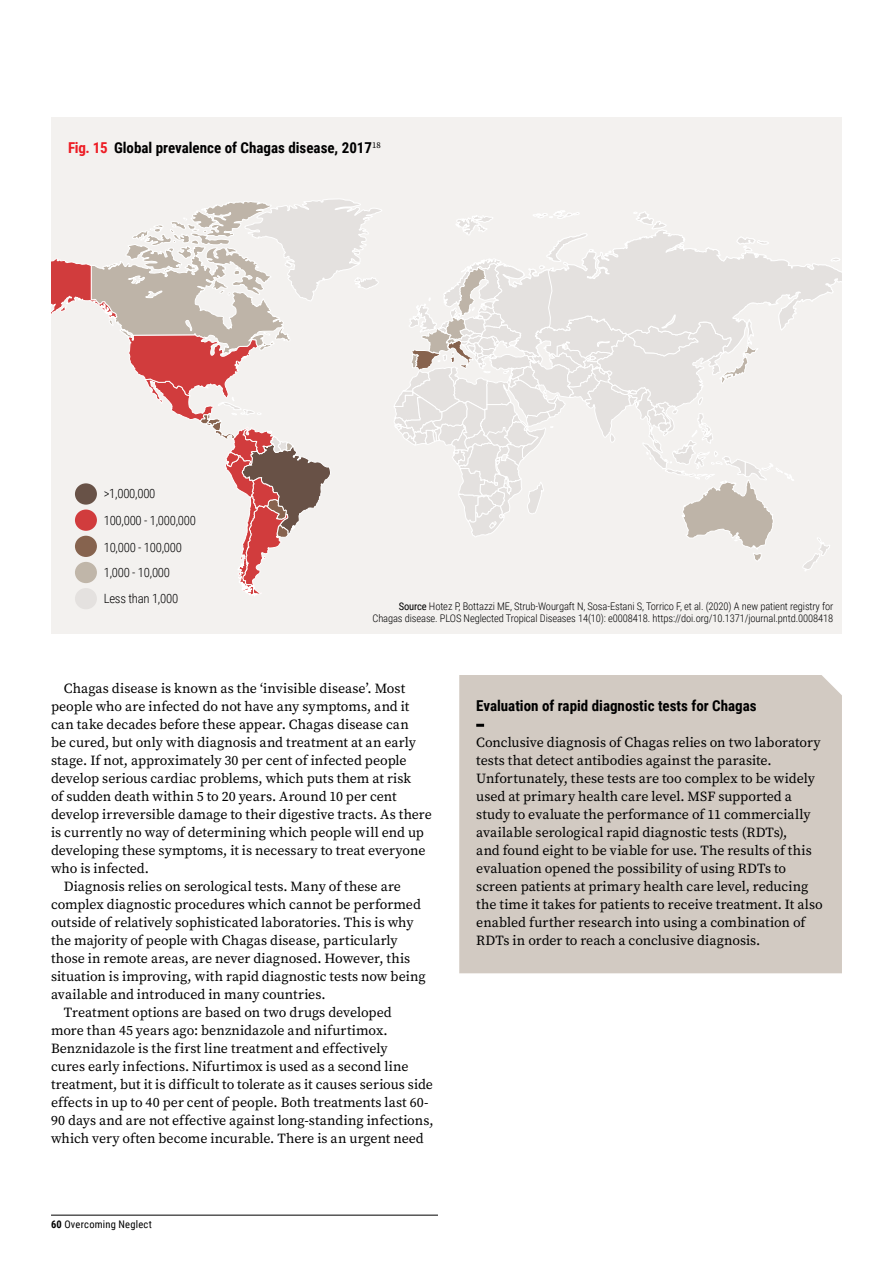
<style>
.page{position:relative;width:893px;height:1263px;background:#fff}
.page>*{position:absolute;margin:0;border:0;box-sizing:border-box;transform-origin:0 0}
.t1{font:700 15px "Roboto Condensed";color:#000}
.t2{font:13.95px/18px "Source Serif Pro";color:#000}
.t3{font:300 12.75px/26px "Roboto Condensed";letter-spacing:-.02em;color:#000}
.t4{font:300 10.5px/12px "Roboto Condensed";letter-spacing:-.01em;color:#000;text-align:right}
.t5{font:10.5px "Roboto Condensed";letter-spacing:.025em;color:#000}
.s1{color:#ed1c24}
.s2{font-weight:400}
.s3{font-weight:700}
</style>
<div class="page">
<hr style="left:51px;top:1215px;width:387px;height:1px;background:#000">
<div style="left:51px;top:117px;width:791px;height:517px;background:#f3f1ef"></div>
<svg style="left:803px;top:538px;width:27px;height:33px"></svg>
<svg style="left:533px;top:210px;width:309px;height:104px"></svg>
<svg style="left:51px;top:199px;width:331px;height:397px"></svg>
<svg style="left:394px;top:215px;width:402px;height:346px"></svg>
<div style="left:459px;top:675px;width:383px;height:298px;background:#d2cac2"></div>
<svg style="left:476px;top:724px;width:8px;height:3px"></svg>
<div style="left:75px;top:483px;width:22px;height:22px;background:#685247;border-radius:50%"></div>
<div style="left:75px;top:536px;width:22px;height:21px;background:#86634e;border-radius:50%"></div>
<div style="left:75px;top:509px;width:22px;height:22px;background:#d13c3d;border-radius:50%"></div>
<div style="left:75px;top:562px;width:22px;height:21px;background:#c0b6a9;border-radius:50%"></div>
<div style="left:75px;top:588px;width:22px;height:21px;background:#e4e1df;border-radius:50%"></div>
<p class="t1" style="left:68px;top:141px;width:314px"><span class="s1">Fig. 15</span> Global prevalence of Chagas disease, 2017<sup>18</sup></p>
<p class="t3" style="left:104px;top:481px;width:53px">&gt;1,000,000</p>
<p class="t3" style="left:104px;top:508px;width:94px">100,000 - 1,000,000</p>
<p class="t3" style="left:104px;top:535px;width:80px">10,000 - 100,000</p>
<p class="t3" style="left:104px;top:560px;width:76px">1,000 - 10,000<br>Less than 1,000</p>
<p class="t4" style="left:372px;top:600px;width:462px"><span class="s2">Source</span> Hotez P, Bottazzi ME, Strub-Wourgaft N, Sosa-Estani S, Torrico F, et al. (2020) A new patient registry for<br>Chagas disease. PLOS Neglected Tropical Diseases 14(10): e0008418. https://doi.org/10.1371/journal.pntd.0008418</p>
<p class="t2" style="left:64px;top:680px;width:343px">Chagas disease is known as the ‘invisible disease’. Most</p>
<p class="t2" style="left:51px;top:698px;width:360px">people who are infected do not have any symptoms, and it</p>
<p class="t2" style="left:51px;top:716px;width:359px">can take decades before these appear. Chagas disease can</p>
<p class="t2" style="left:51px;top:734px;width:366px">be cured, but only with diagnosis and treatment at an early</p>
<p class="t2" style="left:51px;top:752px;width:357px">stage. If not, approximately 30 per cent of infected people</p>
<p class="t2" style="left:51px;top:770px;width:362px">develop serious cardiac problems, which puts them at risk</p>
<p class="t2" style="left:51px;top:788px;width:347px">of sudden death within 5 to 20 years. Around 10 per cent</p>
<p class="t2" style="left:51px;top:806px;width:382px">develop irreversible damage to their digestive tracts. As there</p>
<p class="t2" style="left:51px;top:824px;width:375px">is currently no way of determining which people will end up</p>
<p class="t2" style="left:51px;top:842px;width:376px">developing these symptoms, it is necessary to treat everyone</p>
<p class="t2" style="left:51px;top:860px;width:100px">who is infected.</p>
<p class="t2" style="left:64px;top:878px;width:339px">Diagnosis relies on serological tests. Many of these are</p>
<p class="t2" style="left:51px;top:896px;width:371px">complex diagnostic procedures which cannot be performed</p>
<p class="t2" style="left:51px;top:914px;width:364px">outside of relatively sophisticated laboratories. This is why</p>
<p class="t2" style="left:51px;top:932px;width:348px">the majority of people with Chagas disease, particularly</p>
<p class="t2" style="left:51px;top:950px;width:361px">those in remote areas, are never diagnosed. However, this</p>
<p class="t2" style="left:51px;top:968px;width:376px">situation is improving, with rapid diagnostic tests now being</p>
<p class="t2" style="left:51px;top:986px;width:276px">available and introduced in many countries.</p>
<p class="t2" style="left:64px;top:1004px;width:329px">Treatment options are based on two drugs developed</p>
<p class="t2" style="left:51px;top:1022px;width:338px">more than 45 years ago: benznidazole and nifurtimox.</p>
<p class="t2" style="left:51px;top:1040px;width:338px">Benznidazole is the first line treatment and effectively</p>
<p class="t2" style="left:51px;top:1058px;width:359px">cures early infections. Nifurtimox is used as a second line</p>
<p class="t2" style="left:51px;top:1076px;width:383px">treatment, but it is difficult to tolerate as it causes serious side</p>
<p class="t2" style="left:51px;top:1094px;width:379px">effects in up to 40 per cent of people. Both treatments last 60-</p>
<p class="t2" style="left:51px;top:1112px;width:384px">90 days and are not effective against long-standing infections,</p>
<p class="t2" style="left:51px;top:1130px;width:374px">which very often become incurable. There is an urgent need</p>
<p class="t5" style="left:51px;top:1220px;width:102px"><span class="s3">60</span> Overcoming Neglect</p>
<p class="t1" style="left:476px;top:699px;width:282px">Evaluation of rapid diagnostic tests for Chagas</p>
<p class="t2" style="left:476px;top:734px;width:348px">Conclusive diagnosis of Chagas relies on two laboratory tests that detect antibodies against the parasite.<br>Unfortunately, these tests are too complex to be widely used at primary health care level. MSF supported a study to evaluate the performance of 11 commercially available serological rapid diagnostic tests (RDTs),<br>and found eight to be viable for use. The results of this evaluation opened the possibility of using RDTs to screen patients at primary health care level, reducing the time it takes for patients to receive treatment. It also enabled further research into using a combination of RDTs in order to reach a conclusive diagnosis.</p>
</div>
